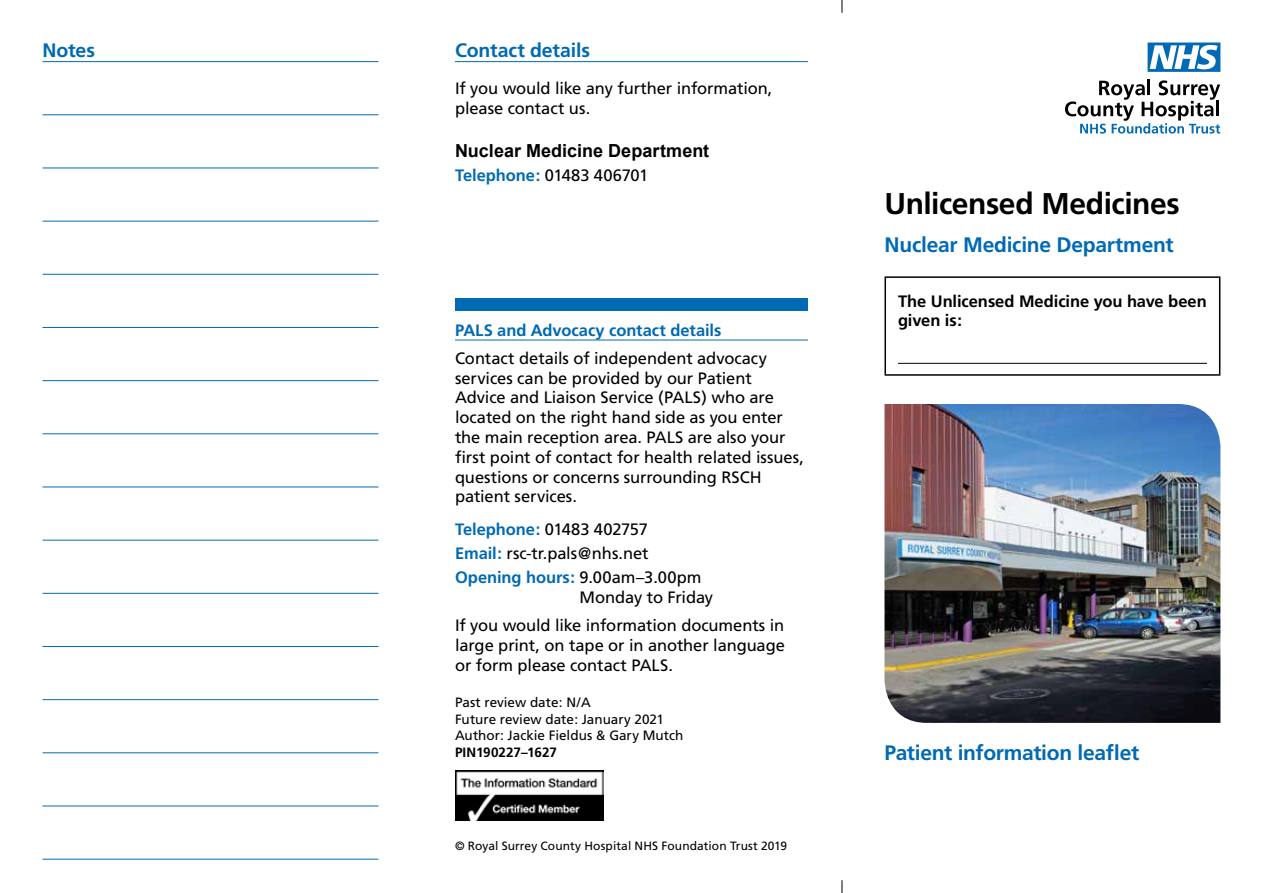
<style>
.page{position:relative;width:1263px;height:893px;background:#fff}
.page>*{position:absolute;margin:0;border:0;box-sizing:border-box;transform-origin:0 0}
.t1{font:700 30px "Frutiger";letter-spacing:-.015em;color:#000}
.t2{font:700 21px "Frutiger";letter-spacing:-.015em;color:#006ab4}
.t3{font:700 19.5px "Frutiger";letter-spacing:-.005em;color:#006ab4}
.t4{font:700 18px "Arial";color:#000}
.t5{font:16.5px/19.8px "Frutiger";letter-spacing:-.005em;color:#000}
.t6{font:700 16.5px/19.8px "Frutiger";letter-spacing:-.005em;color:#000}
.t7{font:700 16.5px "Frutiger";color:#006ab4}
.t8{font:13.5px/16.5px "Frutiger";color:#000}
.t9{font:700 13.5px "Frutiger";color:#000}
.t10{font:12px "Frutiger";letter-spacing:.005em;color:#000}
.s1{font-weight:700;color:#006ab4}
</style>
<div class="page">
<svg style="left:1147px;top:43px;width:73px;height:29px"></svg>
<svg style="left:1065px;top:80px;width:155px;height:54px"></svg>
<div style="left:455px;top:298px;width:353px;height:12px;background:#006ab4"></div>
<hr style="left:455px;top:340px;width:353px;height:1px;background:#006ab4">
<img style="left:456px;top:770px;width:147px;height:51px">
<svg style="left:842px;top:0;width:1px;height:13px"></svg>
<svg style="left:842px;top:880px;width:1px;height:13px"></svg>
<img style="left:884px;top:404px;width:336px;height:319px">
<hr style="left:455px;top:61px;width:353px;height:1px;background:#006ab4">
<hr style="left:43px;top:61px;width:335px;height:1px;background:#006ab4">
<hr style="left:43px;top:115px;width:335px;height:1px;background:#006ab4">
<hr style="left:43px;top:168px;width:335px;height:1px;background:#006ab4">
<hr style="left:43px;top:221px;width:335px;height:1px;background:#006ab4">
<hr style="left:43px;top:274px;width:335px;height:1px;background:#006ab4">
<hr style="left:43px;top:327px;width:335px;height:1px;background:#006ab4">
<hr style="left:43px;top:380px;width:335px;height:1px;background:#006ab4">
<hr style="left:43px;top:434px;width:335px;height:1px;background:#006ab4">
<hr style="left:43px;top:487px;width:335px;height:1px;background:#006ab4">
<hr style="left:43px;top:540px;width:335px;height:1px;background:#006ab4">
<hr style="left:43px;top:593px;width:335px;height:1px;background:#006ab4">
<hr style="left:43px;top:646px;width:335px;height:1px;background:#006ab4">
<hr style="left:43px;top:699px;width:335px;height:1px;background:#006ab4">
<hr style="left:43px;top:752px;width:335px;height:1px;background:#006ab4">
<hr style="left:43px;top:806px;width:335px;height:1px;background:#006ab4">
<hr style="left:43px;top:859px;width:335px;height:1px;background:#006ab4">
<hr style="left:884px;top:276px;width:336px;height:2px;background:#000">
<hr style="left:884px;top:278px;width:2px;height:96px;background:#000">
<hr style="left:1219px;top:278px;width:1px;height:96px;background:#000">
<hr style="left:884px;top:374px;width:336px;height:2px;background:#000">
<hr style="left:898px;top:363px;width:309px;height:1px;background:#000">
<p class="t3" style="left:43px;top:39px;width:54px">Notes</p>
<p class="t3" style="left:455px;top:39px;width:137px">Contact details</p>
<p class="t5" style="left:455px;top:78px;width:319px">If you would like any further information, please contact us.</p>
<p class="t4" style="left:455px;top:138px;width:256px">Nuclear Medicine Department</p>
<p class="t5" style="left:455px;top:165px;width:195px"><span class="s1">Telephone:</span> 01483 406701</p>
<p class="t7" style="left:455px;top:320px;width:268px">PALS and Advocacy contact details</p>
<p class="t5" style="left:455px;top:348px;width:350px">Contact details of independent advocacy services can be provided by our Patient Advice and Liaison Service (PALS) who are located on the right hand side as you enter the main reception area. PALS are also your first point of contact for health related issues, questions or concerns surrounding RSCH patient services.</p>
<p class="t5" style="left:455px;top:517px;width:248px;line-height:24px"><span class="s1">Telephone:</span> 01483 402757<br><span class="s1">Email:</span> rsc-tr.pals@nhs.net<br><span class="s1">Opening hours:</span> 9.00am–3.00pm</p>
<p class="t5" style="left:455px;top:583px;width:331px;line-height:28.3px;text-indent:125px">Monday to Friday<br>If you would like information documents in</p>
<p class="t5" style="left:455px;top:635px;width:331px">large print, on tape or in another language or form please contact PALS.</p>
<p class="t8" style="left:455px;top:694px;width:230px">Past review date: N/A<br>Future review date: January 2021<br>Author: Jackie Fieldus &amp; Gary Mutch</p>
<p class="t9" style="left:455px;top:744px;width:103px">PIN190227–1627</p>
<p class="t10" style="left:455px;top:839px;width:334px">© Royal Surrey County Hospital NHS Foundation Trust 2019</p>
<h1 class="t1" style="left:884px;top:186px;width:297px">Unlicensed Medicines</h1>
<p class="t2" style="left:884px;top:232px;width:291px">Nuclear Medicine Department</p>
<p class="t6" style="left:898px;top:291px;width:310px">The Unlicensed Medicine you have been given is:</p>
<p class="t2" style="left:884px;top:740px;width:256px">Patient information leaflet</p>
</div>
